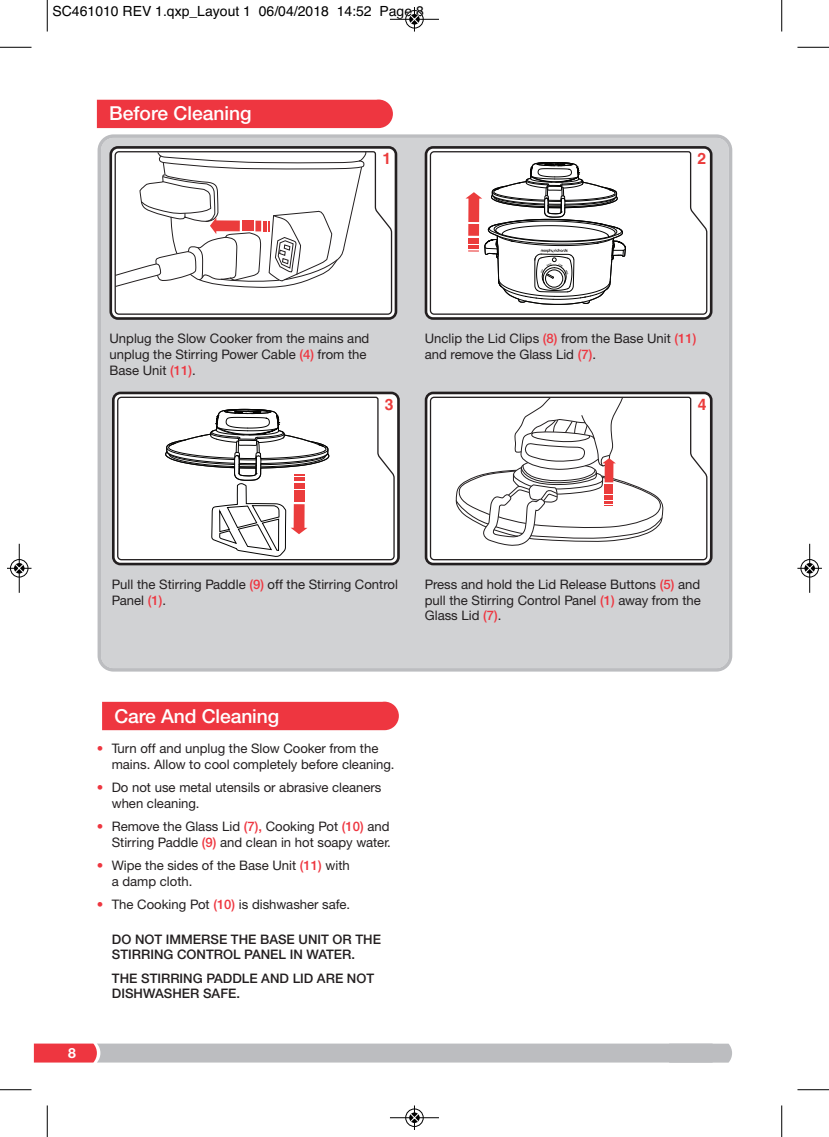
<style>
.page{position:relative;width:829px;height:1137px;background:#fff}
.page>*{position:absolute;margin:0;border:0;box-sizing:border-box;transform-origin:0 0}
.t1{font:500 19.25px "Helvetica Neue";letter-spacing:-.005em;color:#fff}
.t2{font:700 15.75px "Helvetica LT Std";color:#eb3c3c}
.t3{font:14px "Helvetica";color:#000}
.t4{font:700 14px "Helvetica Neue CE";color:#fff}
.t5{font:13.12px/15.8px "Helvetica Neue CE";color:#231f20}
.t6{font:500 13.12px/15.8px "Helvetica Neue";color:#231f20}
.s1{font-family:"Helvetica Neue";font-weight:500;color:#ee3640}
.s2{color:#ee3640}
</style>
<div class="page">
<svg style="left:34px;top:1043px;width:698px;height:19px;background:#c2b3b7"></svg>
<div style="left:98px;top:134px;width:634px;height:537px;background:#d1d2d4"></div>
<div style="left:97px;top:99px;width:296px;height:29px;background:#ee3640"></div>
<svg style="left:109px;top:146px;width:288px;height:174px"></svg>
<svg style="left:114px;top:150px;width:279px;height:165px"></svg>
<svg style="left:115px;top:151px;width:252px;height:137px"></svg>
<svg style="left:425px;top:146px;width:287px;height:174px"></svg>
<svg style="left:429px;top:150px;width:279px;height:165px"></svg>
<svg style="left:465px;top:149px;width:166px;height:170px"></svg>
<svg style="left:425px;top:391px;width:287px;height:174px"></svg>
<svg style="left:429px;top:396px;width:279px;height:165px"></svg>
<svg style="left:455px;top:396px;width:208px;height:150px"></svg>
<svg style="left:112px;top:391px;width:288px;height:174px"></svg>
<svg style="left:116px;top:396px;width:279px;height:165px"></svg>
<svg style="left:165px;top:409px;width:164px;height:148px"></svg>
<div style="left:102px;top:701px;width:297px;height:29px;background:#ee3640"></div>
<hr style="left:47px;top:0;width:1px;height:32px;background:#000">
<hr style="left:0;top:47px;width:32px;height:1px;background:#000">
<hr style="left:781px;top:0;width:1px;height:32px;background:#000">
<hr style="left:797px;top:47px;width:32px;height:1px;background:#000">
<hr style="left:47px;top:1105px;width:1px;height:31px;background:#000">
<hr style="left:0;top:1089px;width:32px;height:1px;background:#000">
<hr style="left:781px;top:1105px;width:1px;height:31px;background:#000">
<hr style="left:797px;top:1089px;width:32px;height:1px;background:#000">
<div style="left:405px;top:10px;width:19px;height:19px;border:1px solid #fff;border-radius:50%"></div>
<hr style="left:390px;top:19px;width:49px;height:1px;background:#000">
<div style="left:405px;top:10px;width:18px;height:18px;border:1px solid #000;border-radius:50%"></div>
<svg style="left:410px;top:7px;width:9px;height:25px"></svg>
<div style="left:405px;top:1108px;width:19px;height:18px;border:1px solid #fff;border-radius:50%"></div>
<hr style="left:390px;top:1117px;width:49px;height:1px;background:#000">
<div style="left:405px;top:1108px;width:18px;height:18px;border:1px solid #000;border-radius:50%"></div>
<svg style="left:410px;top:1105px;width:9px;height:24px"></svg>
<div style="left:10px;top:559px;width:19px;height:18px;border:1px solid #fff;border-radius:50%"></div>
<hr style="left:19px;top:543px;width:1px;height:49px;background:#000">
<div style="left:10px;top:559px;width:18px;height:18px;border:1px solid #000;border-radius:50%"></div>
<div style="left:14px;top:563px;width:10px;height:10px;background:#000;border-radius:50%"></div>
<svg style="left:7px;top:563px;width:25px;height:9px"></svg>
<div style="left:800px;top:559px;width:19px;height:18px;border:1px solid #fff;border-radius:50%"></div>
<hr style="left:809px;top:543px;width:1px;height:49px;background:#000">
<div style="left:800px;top:559px;width:18px;height:18px;border:1px solid #000;border-radius:50%"></div>
<div style="left:804px;top:563px;width:11px;height:10px;background:#000;border-radius:50%"></div>
<svg style="left:797px;top:563px;width:25px;height:9px"></svg>
<p class="t3" style="left:52px;top:3px;width:373px">SC461010 REV 1.qxp_Layout 1 06/04/2018 14:52 Page 8</p>
<h1 class="t1" style="left:109px;top:107px;width:144px">Before Cleaning</h1>
<p class="t2" style="left:382px;top:153px;width:10px">1</p>
<p class="t2" style="left:697px;top:153px;width:10px">2</p>
<p class="t5" style="left:109px;top:332px;width:261px">Unplug the Slow Cooker from the mains and unplug the Stirring Power Cable <span class="s1">(4)</span> from the<br>Base Unit <span class="s1">(11)</span>.</p>
<p class="t5" style="left:425px;top:332px;width:273px">Unclip the Lid Clips <span class="s1">(8)</span> from the Base Unit <span class="s1">(11) </span>and remove the Glass Lid <span class="s1">(7)</span>.</p>
<p class="t2" style="left:385px;top:398px;width:10px">3</p>
<p class="t2" style="left:697px;top:398px;width:10px">4</p>
<p class="t5" style="left:112px;top:577px;width:287px">Pull the Stirring Paddle <span class="s1">(9)</span> off the Stirring Control<br>Panel <span class="s1">(1)</span>.</p>
<p class="t5" style="left:425px;top:577px;width:277px;text-align:justify">Press and hold the Lid Release Buttons <span class="s1">(5)</span> and pull the Stirring Control Panel <span class="s1">(1)</span> away from the Glass Lid <span class="s1">(7)</span>.</p>
<p class="t4" style="left:68px;top:1047px;width:9px">8</p>
<h1 class="t1" style="left:114px;top:708px;width:166px">Care And Cleaning</h1>
<p class="t5" style="left:112px;top:742px;width:284px;text-indent:-15px"><span class="s2">•</span> Turn off and unplug the Slow Cooker from the mains. Allow to cool completely before cleaning.</p>
<p class="t5" style="left:112px;top:781px;width:271px;text-indent:-15px"><span class="s2">•</span> Do not use metal utensils or abrasive cleaners when cleaning.</p>
<p class="t5" style="left:97px;top:820px;width:295px;text-align:right"><span class="s2">•</span> Remove the Glass Lid <span class="s1">(7),</span> Cooking Pot <span class="s1">(10)</span> and<br>Stirring Paddle <span class="s1">(9)</span> and clean in hot soapy water.</p>
<p class="t5" style="left:112px;top:858px;width:239px;text-indent:-15px"><span class="s2">•</span> Wipe the sides of the Base Unit <span class="s1">(11)</span> with a damp cloth.</p>
<p class="t5" style="left:97px;top:897px;width:255px"><span class="s2">•</span> The Cooking Pot <span class="s1">(10)</span> is dishwasher safe.</p>
<p class="t6" style="left:112px;top:932px;width:270px">DO NOT IMMERSE THE BASE UNIT OR THE<br>STIRRING CONTROL PANEL IN WATER.</p>
<p class="t6" style="left:112px;top:971px;width:264px">THE STIRRING PADDLE AND LID ARE NOT<br>DISHWASHER SAFE.</p>
</div>
